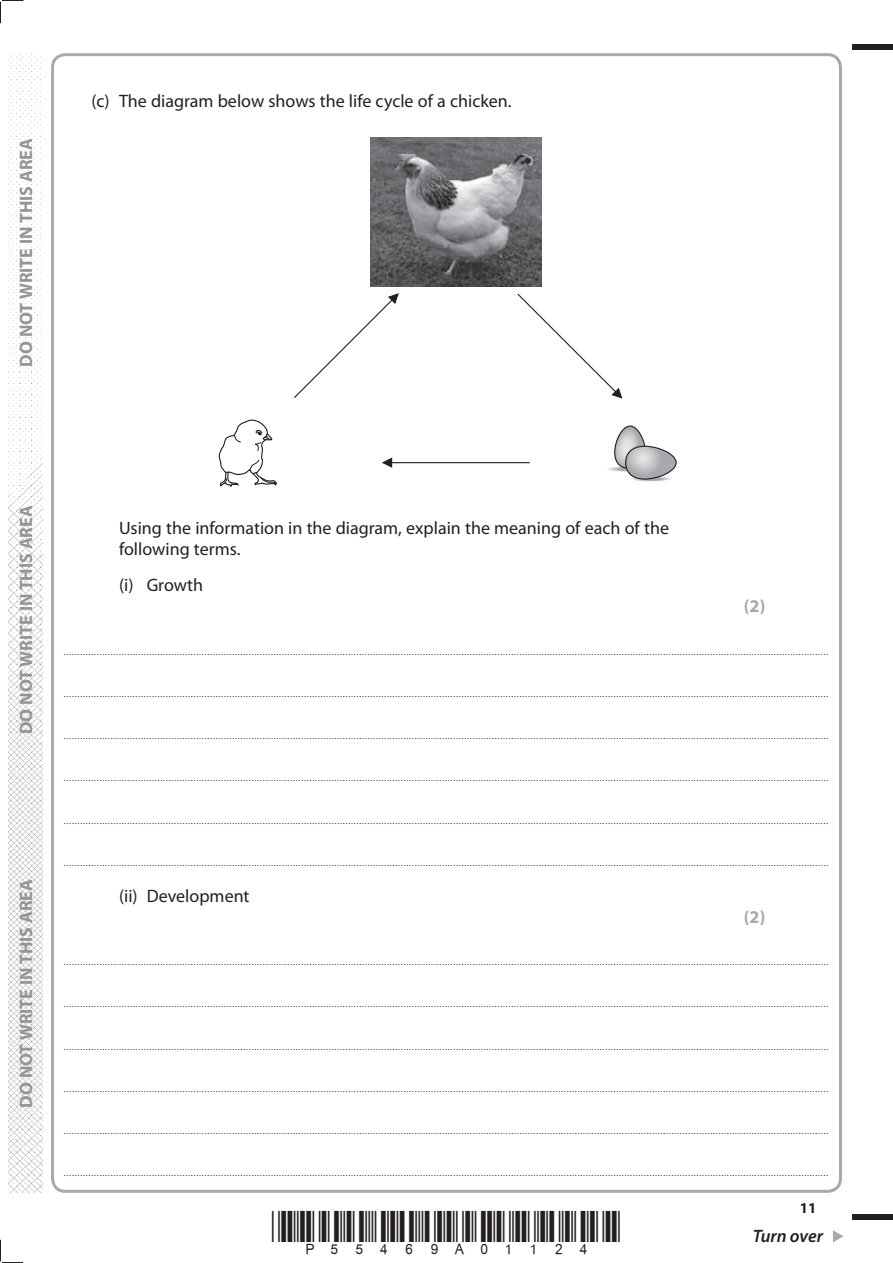
<style>
.page{position:relative;width:893px;height:1263px;background:#fff}
.page>*{position:absolute;margin:0;border:0;box-sizing:border-box;transform-origin:0 0}
.t1{font:18px/21px "Myriad Pro";color:#231f20}
.t2{font:700 18px "Myriad Pro";color:#939598}
.t3{font:italic 600 18px "Myriad Pro";letter-spacing:-.005em;color:#231f20}
.t4{font:700 18px "Myriad Pro";color:#a8a9ad}
.t5{font:700 15px "Myriad Pro";color:#231f20}
.t6{font:9px "Myriad Pro";color:#231f20}
</style>
<div class="page">
<div style="left:853px;top:45px;width:40px;height:5px;background:#231f20"></div>
<div style="left:853px;top:1214px;width:40px;height:6px;background:#231f20"></div>
<svg style="left:833px;top:1230px;width:10px;height:12px"></svg>
<svg style="left:0;top:0;width:23px;height:23px"></svg>
<svg style="left:0;top:1240px;width:23px;height:23px"></svg>
<img style="left:9px;top:53px;width:34px;height:1140px">
<svg style="left:219px;top:419px;width:58px;height:68px"></svg>
<svg style="left:607px;top:425px;width:70px;height:56px"></svg>
<hr style="left:383px;top:462px;width:147px;height:1px;background:#231f20">
<svg style="left:382px;top:457px;width:11px;height:11px"></svg>
<svg style="left:294px;top:293px;width:105px;height:105px"></svg>
<svg style="left:517px;top:293px;width:106px;height:106px"></svg>
<img style="left:371px;top:138px;width:171px;height:149px">
<h1 class="t2" style="left:14px;top:367px;width:230px;rotate:-90deg">DO NOT WRITE IN THIS AREA</h1>
<h1 class="t1" style="left:91px;top:90px;width:422px">(c) The diagram below shows the life cycle of a chicken.</h1>
<h1 class="t2" style="left:14px;top:734px;width:230px;rotate:-90deg">DO NOT WRITE IN THIS AREA</h1>
<h1 class="t2" style="left:14px;top:1108px;width:230px;rotate:-90deg">DO NOT WRITE IN THIS AREA</h1>
<h1 class="t1" style="left:119px;top:517px;width:551px">Using the information in the diagram, explain the meaning of each of the following terms.</h1>
<h1 class="t1" style="left:119px;top:574px;width:85px">(i) Growth</h1>
<h1 class="t4" style="left:744px;top:594px;width:23px">(2)</h1>
<p class="t6" style="left:64px;top:646px;width:766px">.....................................................................................................................................................................................................................................................................................</p>
<p class="t6" style="left:64px;top:688px;width:766px">.....................................................................................................................................................................................................................................................................................</p>
<p class="t6" style="left:64px;top:730px;width:766px">.....................................................................................................................................................................................................................................................................................</p>
<p class="t6" style="left:64px;top:773px;width:766px">.....................................................................................................................................................................................................................................................................................</p>
<p class="t6" style="left:64px;top:815px;width:766px">.....................................................................................................................................................................................................................................................................................</p>
<p class="t6" style="left:64px;top:857px;width:766px">.....................................................................................................................................................................................................................................................................................</p>
<h1 class="t1" style="left:119px;top:885px;width:132px">(ii) Development</h1>
<h1 class="t4" style="left:744px;top:905px;width:23px">(2)</h1>
<p class="t6" style="left:64px;top:956px;width:766px">.....................................................................................................................................................................................................................................................................................</p>
<p class="t6" style="left:64px;top:999px;width:766px">.....................................................................................................................................................................................................................................................................................</p>
<p class="t6" style="left:64px;top:1041px;width:766px">.....................................................................................................................................................................................................................................................................................</p>
<p class="t6" style="left:64px;top:1083px;width:766px">.....................................................................................................................................................................................................................................................................................</p>
<p class="t6" style="left:64px;top:1125px;width:766px">.....................................................................................................................................................................................................................................................................................</p>
<p class="t6" style="left:64px;top:1168px;width:766px">.....................................................................................................................................................................................................................................................................................</p>
<h2 class="t5" style="left:800px;top:1198px;width:18px">11</h2>
<h1 class="t3" style="left:753px;top:1225px;width:72px">Turn over</h1>
</div>
